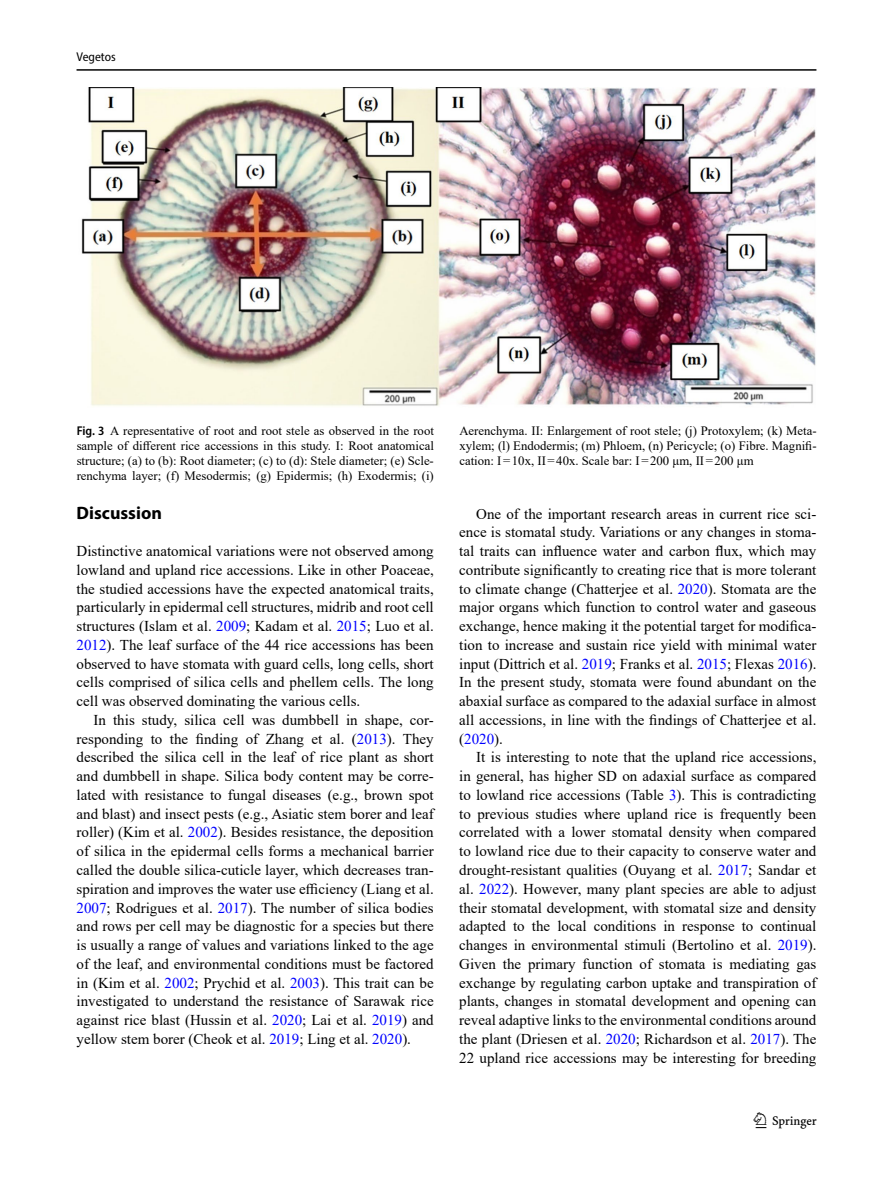
<style>
.page{position:relative;width:893px;height:1187px;background:#fff}
.page>*{position:absolute;margin:0;border:0;box-sizing:border-box;transform-origin:0 0}
.t1{font:22.5px "Springnew";color:#000}
.Head_1{font:700 18px "Myriad Pro";color:#000}
.Body_Text_Indent{font:15px/18.8px "Times New Roman";color:#000;text-align:justify}
.Body_Text{font:15px/18.8px "Times New Roman";color:#000;text-align:justify}
.Figure_Caption{font:12.75px/15px "Times New Roman";color:#000;text-align:justify}
.t2{font:semi-condensed 12.75px "Myriad Pro";color:#000}
.s1{font-family:"Myriad Pro";font-weight:600;font-stretch:semi-condensed}
.s2{color:#00f}
</style>
<div class="page">
<hr style="left:77px;top:69px;width:739px;height:2px;background:#000">
<img style="left:81px;top:87px;width:735px;height:319px">
<p class="t2" style="left:77px;top:49px;width:41px">Vegetos</p>
<p class="Figure_Caption" style="left:77px;top:422px;width:359px"><span class="s1">Fig. 3</span> A representative of root and root stele as observed in the root sample of different rice accessions in this study. I: Root anatomical structure; (a) to (b): Root diameter; (c) to (d): Stele diameter; (e) Scle&shy;renchyma layer; (f) Mesodermis; (g) Epidermis; (h) Exodermis; (i)</p>
<p class="Figure_Caption" style="left:459px;top:422px;width:359px">Aerenchyma. II: Enlargement of root stele; (j) Protoxylem; (k) Meta&shy;xylem; (l) Endodermis; (m) Phloem, (n) Pericycle; (o) Fibre. Magnifi&shy;cation: I=10x, II=40x. Scale bar: I=200 μm, II=200 μm</p>
<p class="Head_1" style="left:77px;top:500px;width:87px">Discussion</p>
<p class="Body_Text" style="left:77px;top:541px;width:359px">Distinctive anatomical variations were not observed among lowland and upland rice accessions. Like in other Poaceae, the studied accessions have the expected anatomical traits, particularly in epidermal cell structures, midrib and root cell structures (Islam et al. <span class="s2">2009</span>; Kadam et al. <span class="s2">2015</span>; Luo et al.<br><span class="s2">2012</span>). The leaf surface of the 44 rice accessions has been observed to have stomata with guard cells, long cells, short cells comprised of silica cells and phellem cells. The long cell was observed dominating the various cells.</p>
<p class="Body_Text_Indent" style="left:77px;top:710px;width:359px;text-indent:17px">In this study, silica cell was dumbbell in shape, cor&shy;responding to the finding of Zhang et al. (<span class="s2">2013</span>). They described the silica cell in the leaf of rice plant as short and dumbbell in shape. Silica body content may be corre&shy;lated with resistance to fungal diseases (e.g., brown spot and blast) and insect pests (e.g., Asiatic stem borer and leaf roller) (Kim et al. <span class="s2">2002</span>). Besides resistance, the deposition of silica in the epidermal cells forms a mechanical barrier called the double silica-cuticle layer, which decreases tran&shy;spiration and improves the water use efficiency (Liang et al.<br><span class="s2">2007</span>; Rodrigues et al. <span class="s2">2017</span>). The number of silica bodies and rows per cell may be diagnostic for a species but there is usually a range of values and variations linked to the age of the leaf, and environmental conditions must be factored in (Kim et al. <span class="s2">2002</span>; Prychid et al. <span class="s2">2003</span>). This trait can be investigated to understand the resistance of Sarawak rice against rice blast (Hussin et al. <span class="s2">2020</span>; Lai et al. <span class="s2">2019</span>) and yellow stem borer (Cheok et al. <span class="s2">2019</span>; Ling et al. <span class="s2">2020</span>).</p>
<p class="Body_Text_Indent" style="left:459px;top:503px;width:359px;text-indent:17px">One of the important research areas in current rice sci&shy;ence is stomatal study. Variations or any changes in stoma&shy;tal traits can influence water and carbon flux, which may contribute significantly to creating rice that is more tolerant to climate change (Chatterjee et al. <span class="s2">2020</span>). Stomata are the major organs which function to control water and gaseous exchange, hence making it the potential target for modifica&shy;tion to increase and sustain rice yield with minimal water input (Dittrich et al. <span class="s2">2019</span>; Franks et al. <span class="s2">2015</span>; Flexas <span class="s2">2016</span>).<br>In the present study, stomata were found abundant on the abaxial surface as compared to the adaxial surface in almost all accessions, in line with the findings of Chatterjee et al. (<span class="s2">2020</span>).</p>
<p class="Body_Text_Indent" style="left:459px;top:747px;width:359px;text-indent:17px">It is interesting to note that the upland rice accessions, in general, has higher SD on adaxial surface as compared to lowland rice accessions (Table <span class="s2">3</span>). This is contradicting to previous studies where upland rice is frequently been correlated with a lower stomatal density when compared to lowland rice due to their capacity to conserve water and drought-resistant qualities (Ouyang et al. <span class="s2">2017</span>; Sandar et al. <span class="s2">2022</span>). However, many plant species are able to adjust their stomatal development, with stomatal size and density adapted to the local conditions in response to continual changes in environmental stimuli (Bertolino et al. <span class="s2">2019</span>).<br>Given the primary function of stomata is mediating gas exchange by regulating carbon uptake and transpiration of plants, changes in stomatal development and opening can reveal adaptive links to the environmental conditions around the plant (Driesen et al. <span class="s2">2020</span>; Richardson et al. <span class="s2">2017</span>). The 22 upland rice accessions may be interesting for breeding</p>
<h1 class="t1" style="left:756px;top:1107px;width:63px">1 3</h1>
</div>
